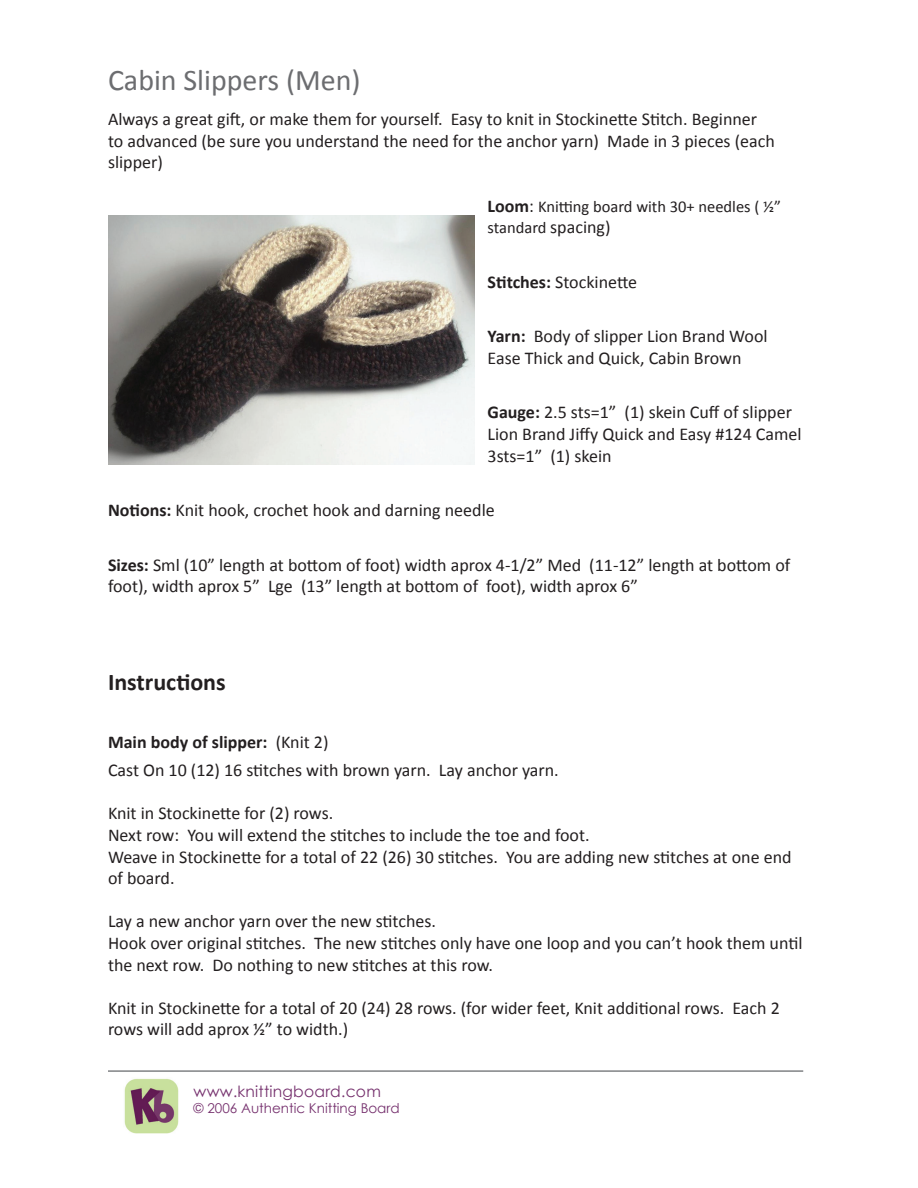
<style>
.page{position:relative;width:918px;height:1188px;background:#fff}
.page>*{position:absolute;margin:0;border:0;box-sizing:border-box;transform-origin:0 0}
.t1{font:30px "Calibri";color:#6c6d70}
.t2{font:700 24px "Calibri";color:#231f20}
.t3{font:18px/21.6px "Calibri";color:#231f20}
.t4{font:16.5px/21.6px "Calibri";color:#231f20}
.t5{font:15.6px "Century Gothic";letter-spacing:.015em;color:#76316e}
.t6{font:13.5px "Century Gothic";color:#76316e}
.s1{font-weight:700;font-size:18px}
.s2{font-size:18px}
.s3{font-weight:700}
</style>
<div class="page">
<img style="left:124px;top:1078px;width:55px;height:56px">
<hr style="left:108px;top:1070px;width:695px;height:2px;background:#808285">
<img style="left:108px;top:215px;width:366px;height:249px">
<h1 class="t1" style="left:108px;top:61px;width:254px">Cabin Slippers (Men)</h1>
<p class="t3" style="left:108px;top:108px;width:668px">Always a great gift, or make them for yourself. Easy to knit in Stockinette Stitch. Beginner to advanced (be sure you understand the need for the anchor yarn) Made in 3 pieces (each slipper)</p>
<p class="t4" style="left:488px;top:195px;width:295px"><span class="s1">Loom</span><span class="s2">:</span> Knitting board with 30+ needles ( ½” standard <span class="s2">spacing)</span></p>
<p class="t3" style="left:488px;top:271px;width:151px"><span class="s3">Stitches:</span> Stockinette</p>
<p class="t3" style="left:488px;top:326px;width:282px"><span class="s3">Yarn:</span> Body of slipper Lion Brand Wool<br>Ease Thick and Quick, Cabin Brown</p>
<p class="t3" style="left:488px;top:402px;width:316px"><span class="s3">Gauge:</span> 2.5 sts=1” (1) skein Cuff of slipper<br>Lion Brand Jiffy Quick and Easy #124 Camel<br>3sts=1” (1) skein</p>
<p class="t3" style="left:108px;top:500px;width:388px"><span class="s3">Notions:</span> Knit hook, crochet hook and darning needle</p>
<p class="t3" style="left:108px;top:554px;width:684px"><span class="s3">Sizes:</span> Sml (10” length at bottom of foot) width aprox 4-1/2” Med (11-12” length at bottom of foot), width aprox 5” Lge (13” length at bottom of foot), width aprox 6”</p>
<h2 class="t2" style="left:108px;top:667px;width:119px">Instructions</h2>
<p class="t3" style="left:108px;top:728px;width:452px;line-height:28.3px"><span class="s3">Main body of slipper:</span> (Knit 2)<br>Cast On 10 (12) 16 stitches with brown yarn. Lay anchor yarn.</p>
<p class="t3" style="left:108px;top:803px;width:685px">Knit in Stockinette for (2) rows.<br>Next row: You will extend the stitches to include the toe and foot.<br>Weave in Stockinette for a total of 22 (26) 30 stitches. You are adding new stitches at one end of board.</p>
<p class="t3" style="left:108px;top:911px;width:696px">Lay a new anchor yarn over the new stitches.<br>Hook over original stitches. The new stitches only have one loop and you can’t hook them until the next row. Do nothing to new stitches at this row.</p>
<p class="t3" style="left:108px;top:997px;width:673px">Knit in Stockinette for a total of 20 (24) 28 rows. (for wider feet, Knit additional rows. Each 2 rows will add aprox ½” to width.)</p>
<p class="t5" style="left:194px;top:1080px;width:189px">www.knittingboard.com</p>
<p class="t6" style="left:194px;top:1099px;width:208px">© 2006 Authentic Knitting Board</p>
</div>
